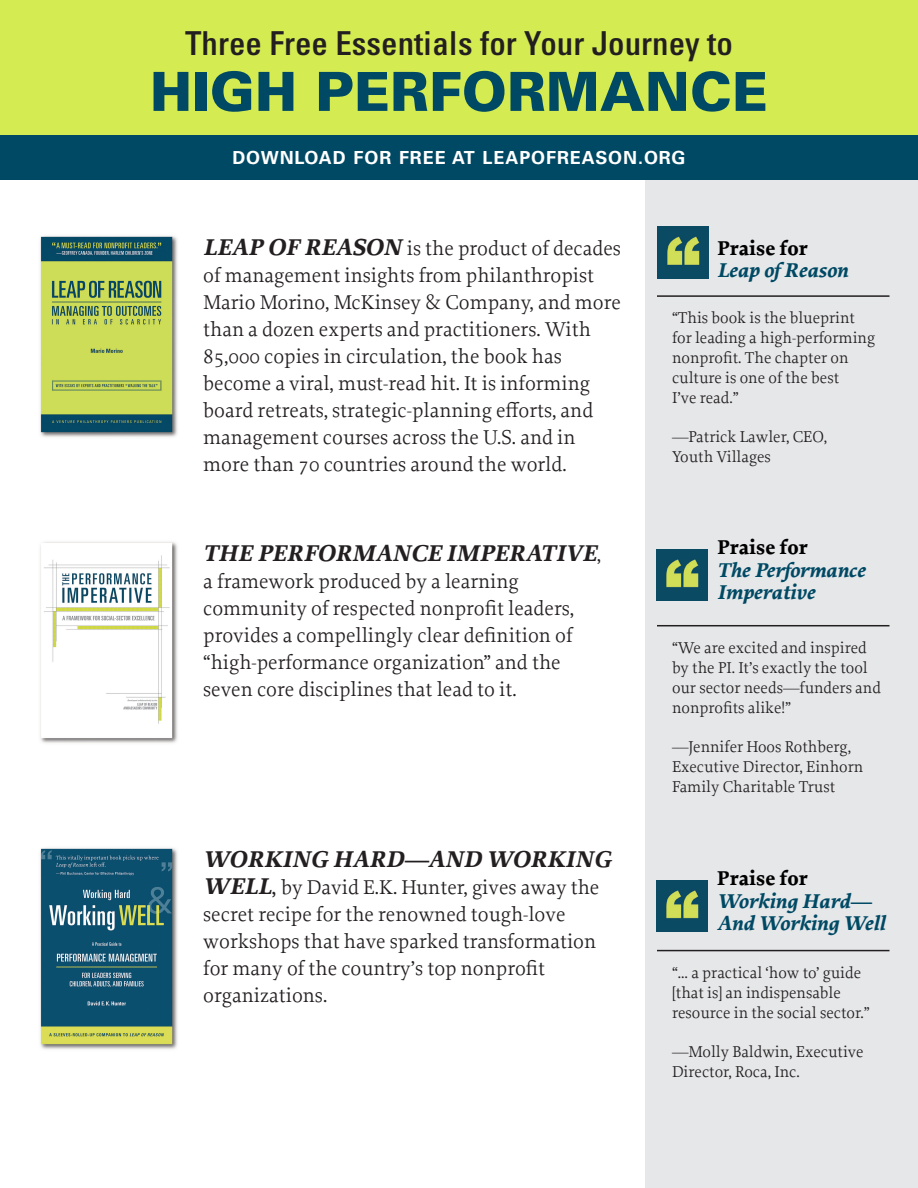
<style>
.page{position:relative;width:918px;height:1188px;background:#fff}
.page>*{position:absolute;margin:0;border:0;box-sizing:border-box;transform-origin:0 0}
.t1{font:900 54px "Univers LT Std";color:#004964}
.t2{font:600 condensed 33px "Univers LT Std";color:#231f20}
.t3{font:italic 700 24px "Proforma";color:#231f20}
.t4{font:21px/27px "Proforma";color:#231f20}
.t5{font:italic 700 21px/22.5px "Proforma";color:#004964}
.t6{font:700 18px "Univers LT Std";letter-spacing:.05em;color:#fff}
.t7{font:16.5px/19.8px "Proforma";color:#231f20}
.s1{font-weight:700;font-style:italic;font-size:24px}
.s2{font-style:normal;color:#000}
.s3{font-weight:400;font-style:normal;font-size:21px}
.s4{font-size:24px}
</style>
<div class="page">
<div style="left:645px;top:180px;width:273px;height:1008px;background:#e6e7e9"></div>
<div style="left:0;top:0;width:918px;height:136px;background:#d4eb52"></div>
<img style="left:40px;top:236px;width:138px;height:201px">
<hr style="left:657px;top:295px;width:233px;height:2px;background:#231f20">
<img style="left:40px;top:542px;width:138px;height:201px">
<hr style="left:657px;top:625px;width:233px;height:1px;background:#231f20">
<img style="left:40px;top:848px;width:138px;height:202px">
<hr style="left:657px;top:950px;width:232px;height:1px;background:#231f20">
<div style="left:0;top:136px;width:918px;height:44px;background:#004964"></div>
<img style="left:657px;top:880px;width:51px;height:51px">
<img style="left:657px;top:549px;width:51px;height:52px">
<img style="left:658px;top:227px;width:51px;height:51px">
<p class="t2" style="left:185px;top:23px;width:549px">Three Free Essentials for Your Journey to</p>
<p class="t1" style="left:150px;top:58px;width:619px">HIGH PERFORMANCE</p>
<p class="t6" style="left:232px;top:147px;width:455px">DOWNLOAD FOR FREE AT LEAPOFREASON.ORG</p>
<p class="t4" style="left:203px;top:235px;width:419px"><span class="s1">LEAP OF REASON</span> is the product of decades of management insights from philanthropist Mario Morino, McKinsey &amp; Company, and more than a dozen experts and practitioners. With 85,000 copies in circulation, the book has become a viral, must-read hit. It is informing board retreats, strategic-planning efforts, and management courses across the U.S. and in more than 70 countries around the world.</p>
<p class="t5" style="left:717px;top:236px;width:133px"><span class="s2">Praise for<br></span>Leap of Reason</p>
<p class="t7" style="left:672px;top:308px;width:205px">“This book is the blueprint for leading a high-performing nonprofit. The chapter on culture is one of the best<br>I’ve read.”</p>
<p class="t7" style="left:672px;top:427px;width:157px">—Patrick Lawler, CEO,<br>Youth Villages</p>
<p class="t3" style="left:203px;top:538px;width:399px">THE PERFORMANCE IMPERATIVE<span class="s3">,</span></p>
<p class="t4" style="left:203px;top:568px;width:372px">a framework produced by a learning community of respected nonprofit leaders, provides a compellingly clear definition of “high-performance organization” and the seven core disciplines that lead to it.</p>
<p class="t5" style="left:717px;top:536px;width:150px"><span class="s2">Praise for<br></span>The Performance<br>Imperative</p>
<p class="t7" style="left:672px;top:638px;width:211px">“We are excited and inspired by the PI. It’s exactly the tool our sector needs—funders and nonprofits alike!”</p>
<p class="t7" style="left:672px;top:737px;width:193px">—Jennifer Hoos Rothberg,<br>Executive Director, Einhorn<br>Family Charitable Trust</p>
<p class="t3" style="left:203px;top:844px;width:409px">WORKING HARD—AND WORKING</p>
<p class="t4" style="left:203px;top:873px;width:398px"><span class="s1">WELL</span><span class="s4">,</span> by David E.K. Hunter, gives away the secret recipe for the renowned tough-love workshops that have sparked transformation for many of the country’s top nonprofit organizations.</p>
<p class="t5" style="left:717px;top:867px;width:170px"><span class="s2">Praise for<br></span>Working Hard—<br>And Working Well</p>
<p class="t7" style="left:672px;top:962px;width:199px">“… a practical ‘how to’ guide [that is] an indispensable resource in the social sector.”</p>
<p class="t7" style="left:672px;top:1042px;width:193px">—Molly Baldwin, Executive<br>Director, Roca, Inc.</p>
</div>
